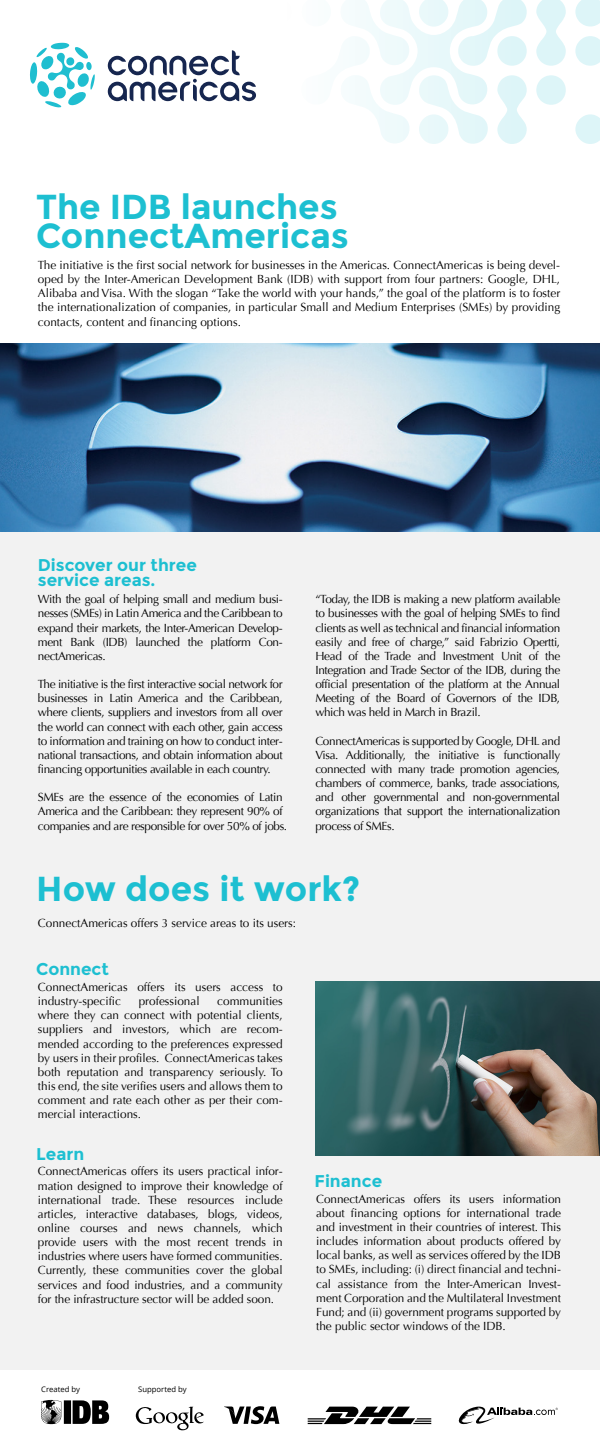
<style>
.page{position:relative;width:600px;height:1445px;background:#fff}
.page>*{position:absolute;margin:0;border:0;box-sizing:border-box;transform-origin:0 0}
.t1{font:700 34.7px/28.9px "Montserrat";color:#1dbfd1}
.t2{font:700 17px/15px "Montserrat";color:#1dbfd1}
.t3{font:11.8px/14.1px "Optima";letter-spacing:-.025em;color:#000;text-align:justify}
.t4{font:11.8px/14.1px "Optima";color:#000}
.t5{font:7.7px "Open Sans";color:#000}
</style>
<div class="page">
<div style="left:0;top:486px;width:600px;height:893px;background:#f2f2f2"></div>
<div style="left:0;top:1371px;width:600px;height:74px;background:#fff"></div>
<svg style="left:575px;top:36px;width:25px;height:30px"></svg>
<svg style="left:536px;top:75px;width:30px;height:30px"></svg>
<svg style="left:575px;top:114px;width:25px;height:30px"></svg>
<svg style="left:536px;top:0;width:30px;height:66px"></svg>
<svg style="left:575px;top:0;width:25px;height:26px"></svg>
<svg style="left:355px;top:0;width:172px;height:144px"></svg>
<img style="left:0;top:344px;width:600px;height:187px">
<svg style="left:30px;top:43px;width:65px;height:65px"></svg>
<svg style="left:108px;top:50px;width:148px;height:51px"></svg>
<svg style="left:41px;top:1400px;width:68px;height:24px;background:#565656"></svg>
<svg style="left:136px;top:1406px;width:68px;height:24px"></svg>
<svg style="left:308px;top:1406px;width:123px;height:18px"></svg>
<svg style="left:224px;top:1406px;width:55px;height:18px"></svg>
<svg style="left:458px;top:1406px;width:100px;height:19px"></svg>
<img style="left:315px;top:981px;width:285px;height:174px">
<h1 class="t1" style="left:36px;top:192px;width:314px">The IDB launches<br>ConnectAmericas</h1>
<p class="t3" style="left:38px;top:258px;width:524px">The initiative is the first social network for businesses in the Americas. ConnectAmericas is being devel&shy;oped by the Inter-American Development Bank (IDB) with support from four partners: Google, DHL, Alibaba and Visa. With the slogan “Take the world with your hands,” the goal of the platform is to foster the internationalization of companies, in particular Small and Medium Enterprises (SMEs) by providing contacts, content and financing options.</p>
<h2 class="t2" style="left:38px;top:557px;width:161px">Discover our three service areas.</h2>
<p class="t3" style="left:38px;top:592px;width:246px">With the goal of helping small and medium busi&shy;nesses (SMEs) in Latin America and the Caribbean to expand their markets, the Inter-American Develop&shy;ment Bank (IDB) launched the platform Con&shy;nectAmericas.</p>
<p class="t3" style="left:38px;top:677px;width:246px">The initiative is the first interactive social network for businesses in Latin America and the Caribbean, where clients, suppliers and investors from all over the world can connect with each other, gain access to information and training on how to conduct inter&shy;national transactions, and obtain information about financing opportunities available in each country.</p>
<p class="t3" style="left:38px;top:790px;width:251px;text-align:left">SMEs are the essence of the economies of Latin<br>America and the Caribbean: they represent 90% of companies and are responsible for over 50% of jobs.</p>
<p class="t3" style="left:315px;top:592px;width:246px">“Today, the IDB is making a new platform available to businesses with the goal of helping SMEs to find clients as well as technical and financial information easily and free of charge,” said Fabrizio Opertti, Head of the Trade and Investment Unit of the Integration and Trade Sector of the IDB, during the official presentation of the platform at the Annual Meeting of the Board of Governors of the IDB, which was held in March in Brazil.</p>
<p class="t3" style="left:315px;top:734px;width:246px">ConnectAmericas is supported by Google, DHL and Visa. Additionally, the initiative is functionally connected with many trade promotion agencies, chambers of commerce, banks, trade associations, and other governmental and non-governmental organizations that support the internationalization process of SMEs.</p>
<h1 class="t1" style="left:36px;top:875px;width:326px">How does it work?</h1>
<p class="t4" style="left:38px;top:916px;width:260px">ConnectAmericas offers 3 service areas to its users:</p>
<h2 class="t2" style="left:36px;top:962px;width:74px">Connect</h2>
<p class="t4" style="left:38px;top:980px;width:246px">ConnectAmericas offers its users access to industry-specific</p>
<p class="t4" style="left:139px;top:994px;width:62px">professional</p>
<p class="t3" style="left:38px;top:994px;width:246px;text-indent:179px">communities where they can connect with potential clients, suppliers and investors, which are recom&shy;mended according to the preferences expressed by users in their profiles. ConnectAmericas takes both reputation and transparency seriously. To this end, the site verifies users and allows them to comment and rate each other as per their com&shy;mercial interactions.</p>
<h2 class="t2" style="left:36px;top:1146px;width:50px">Learn</h2>
<p class="t3" style="left:38px;top:1164px;width:246px">ConnectAmericas offers its users practical infor&shy;mation designed to improve their knowledge of international trade. These resources include articles, interactive databases, blogs, videos, online courses and news channels, which provide users with the most recent trends in industries where users have formed communities.<br>Currently, these communities cover the global services and food industries, and a community for the infrastructure sector will be added soon.</p>
<h2 class="t2" style="left:315px;top:1173px;width:69px">Finance</h2>
<p class="t3" style="left:316px;top:1191px;width:246px">ConnectAmericas offers its users information about financing options for international trade and investment in their countries of interest. This includes information about products offered by local banks, as well as services offered by the IDB to SMEs, including: (i) direct financial and techni&shy;cal assistance from the Inter-American Invest&shy;ment Corporation and the Multilateral Investment Fund; and (ii) government programs supported by the public sector windows of the IDB.</p>
<p class="t5" style="left:41px;top:1384px;width:40px">Created by</p>
<p class="t5" style="left:138px;top:1384px;width:50px">Supported by</p>
</div>
